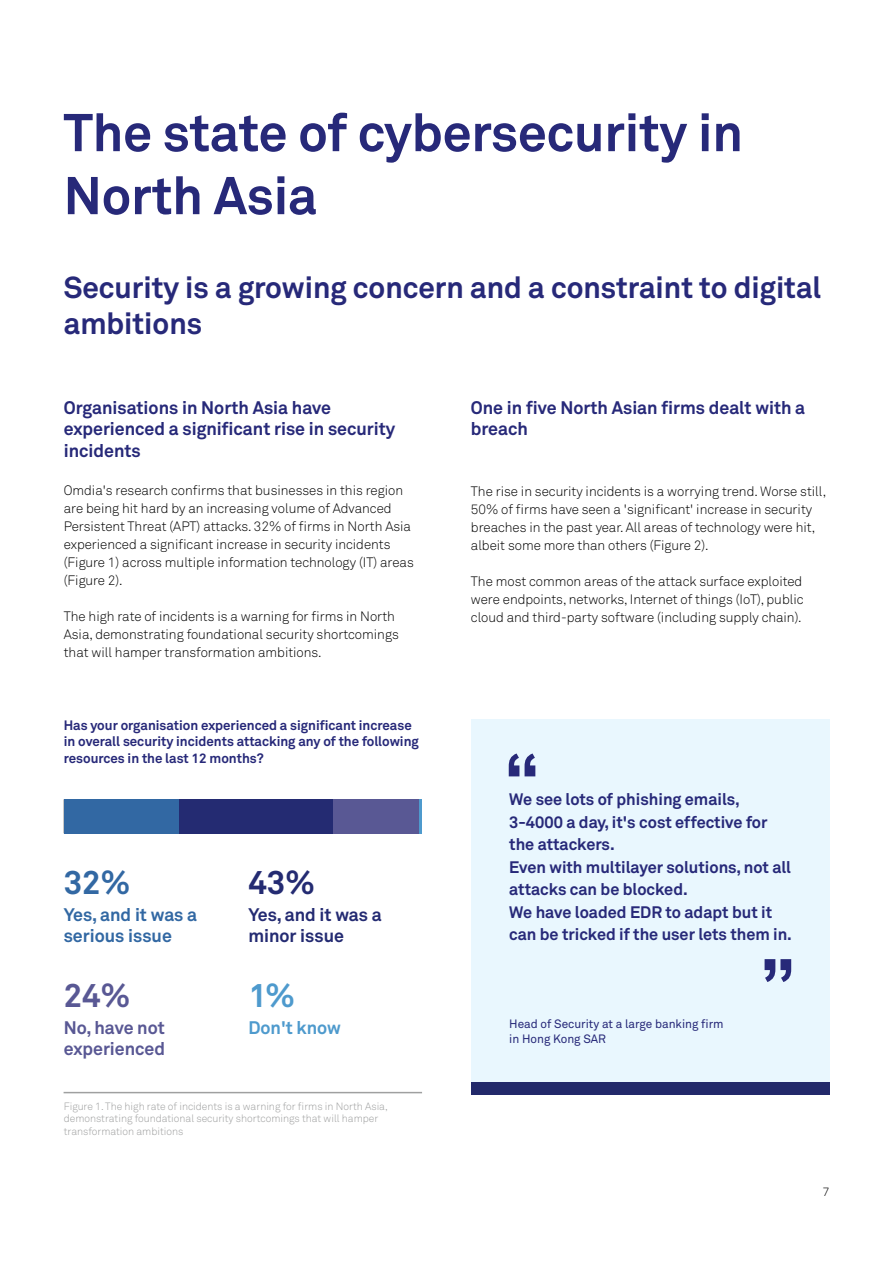
<style>
.page{position:relative;width:893px;height:1263px;background:#fff}
.page>*{position:absolute;margin:0;border:0;box-sizing:border-box;transform-origin:0 0}
.t1{font:700 75px "Telstra Akkurat";color:#272979}
.t2{font:700 52.5px/63px "Telstra Akkurat";color:#272979}
.t3{font:700 33px "Telstra Akkurat";color:#3268a3}
.t4{font:700 33px "Telstra Akkurat";color:#595894}
.t5{font:700 33px "Telstra Akkurat";color:#242b72}
.t6{font:700 33px "Telstra Akkurat";color:#4e9acd}
.t7{font:700 30px/36px "Telstra Akkurat";color:#272979}
.t8{font:700 18px/21.6px "Telstra Akkurat";color:#272979}
.t9{font:700 18px/21.6px "Telstra Akkurat";color:#3268a3}
.t10{font:700 18px/21.6px "Telstra Akkurat";color:#242b72}
.t11{font:700 18px/21.6px "Telstra Akkurat";color:#595894}
.t12{font:700 18px "Telstra Akkurat";color:#4e9acd}
.t13{font:700 16.5px/22.5px "Telstra Akkurat";color:#272979}
.t14{font:300 13.5px/18px "Telstra Akkurat";color:#000}
.t15{font:700 13.5px/16.2px "Telstra Akkurat";color:#272979}
.t16{font:12px/14.4px "Telstra Akkurat";color:#272979}
.t17{font:300 12px "Telstra Akkurat";color:#000}
.t18{font:300 10.5px/12.6px "Telstra Akkurat";color:#9fa0a0}
</style>
<div class="page">
<div style="left:471px;top:719px;width:358px;height:375px;background:#e9f7fe"></div>
<svg style="left:418px;top:799px;width:4px;height:34px"></svg>
<div style="left:333px;top:799px;width:85px;height:34px;background:#595894"></div>
<div style="left:179px;top:799px;width:154px;height:34px;background:#242b72"></div>
<div style="left:64px;top:799px;width:115px;height:34px;background:#3268a3"></div>
<hr style="left:64px;top:1092px;width:358px;height:1px;background:#9fa0a0">
<div style="left:471px;top:1082px;width:358px;height:12px;background:#22296a"></div>
<h2 class="t2" style="left:64px;top:101px;width:681px">The state of cybersecurity in<br>North Asia</h2>
<h3 class="t7" style="left:64px;top:269px;width:759px">Security is a growing concern and a constraint to digital ambitions</h3>
<h3 class="t8" style="left:64px;top:396px;width:333px">Organisations in North Asia have experienced a significant rise in security incidents</h3>
<h3 class="t8" style="left:471px;top:396px;width:336px">One in five North Asian firms dealt with a breach</h3>
<p class="t14" style="left:64px;top:481px;width:352px">Omdia's research confirms that businesses in this region are being hit hard by an increasing volume of Advanced Persistent Threat (APT) attacks. 32% of firms in North Asia experienced a significant increase in security incidents (Figure 1) across multiple information technology (IT) areas (Figure 2).</p>
<p class="t14" style="left:64px;top:607px;width:337px">The high rate of incidents is a warning for firms in North<br>Asia, demonstrating foundational security shortcomings that will hamper transformation ambitions.</p>
<p class="t15" style="left:64px;top:717px;width:357px">Has your organisation experienced a significant increase in overall security incidents attacking any of the following resources in the last 12 months?</p>
<h3 class="t3" style="left:64px;top:862px;width:68px">32%</h3>
<h3 class="t9" style="left:64px;top:903px;width:135px">Yes, and it was a serious issue</h3>
<h3 class="t4" style="left:64px;top:975px;width:68px">24%</h3>
<h3 class="t11" style="left:64px;top:1016px;width:103px">No, have not experienced</h3>
<h3 class="t5" style="left:248px;top:862px;width:68px">43%</h3>
<h3 class="t10" style="left:248px;top:903px;width:135px">Yes, and it was a minor issue</h3>
<h3 class="t6" style="left:248px;top:975px;width:48px">1%</h3>
<h3 class="t12" style="left:248px;top:1016px;width:94px">Don't know</h3>
<p class="t18" style="left:64px;top:1100px;width:326px">Figure 1. The high rate of incidents is a warning for firms in North Asia, demonstrating foundational security shortcomings that will hamper transformation ambitions</p>
<p class="t14" style="left:471px;top:482px;width:357px">The rise in security incidents is a worrying trend. Worse still, 50% of firms have seen a 'significant' increase in security breaches in the past year. All areas of technology were hit, albeit some more than others (Figure 2).</p>
<p class="t14" style="left:471px;top:572px;width:334px;text-align:justify">The most common areas of the attack surface exploited were endpoints, networks, Internet of things (IoT), public cloud and third-party software (including supply chain).</p>
<h1 class="t1" style="left:504px;top:735px;width:37px">“</h1>
<p class="t13" style="left:509px;top:788px;width:284px">We see lots of phishing emails,<br>3-4000 a day, it's cost effective for the attackers.<br>Even with multilayer solutions, not all attacks can be blocked.<br>We have loaded EDR to adapt but it can be tricked if the user lets them in.</p>
<p class="t16" style="left:509px;top:1017px;width:216px">Head of Security at a large banking firm in Hong Kong SAR</p>
<h1 class="t1" style="left:796px;top:1001px;width:37px;rotate:-180deg">“</h1>
<p class="t17" style="left:823px;top:1185px;width:8px">7</p>
</div>
